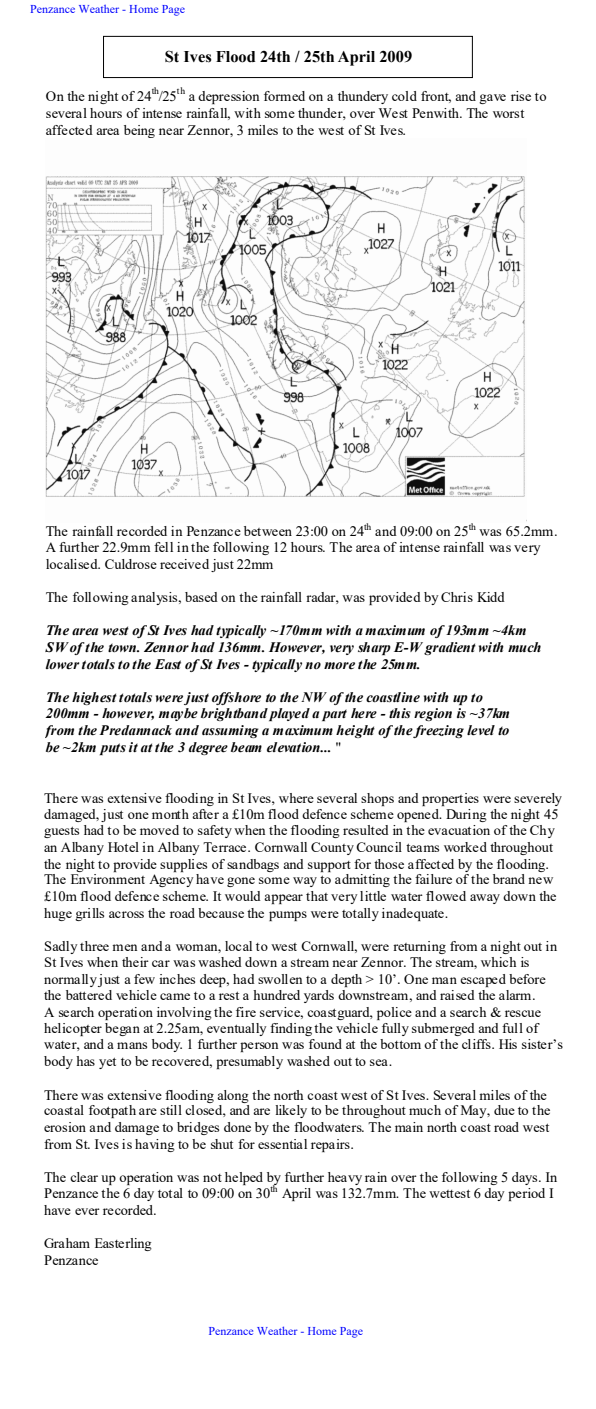
<style>
.page{position:relative;width:596px;height:1409px;background:#fff}
.page>*{position:absolute;margin:0;border:0;box-sizing:border-box;transform-origin:0 0}
.t1{font:700 16.8px "Times New Roman";color:#000}
.t2{font:700 16.4px "Times New Roman";color:#000}
.t3{font:14.4px/16.4px "Times New Roman";color:#000}
.t4{font:italic 700 14.4px/16.4px "Times New Roman";color:#000}
.t5{font:12px "Times New Roman";color:#00f}
.t6{font:700 10.8px "Times New Roman";color:#000}
.t7{font:9.6px "Times New Roman";color:#000}
.s1{font-weight:400;font-style:normal}
</style>
<div class="page">
<img style="left:46px;top:176px;width:479px;height:321px">
<div style="left:103px;top:36px;width:369px;height:42px;background:#fff;border:1px solid #000"></div>
<p class="t5" style="left:30px;top:5px;width:156px">Penzance Weather - Home Page</p>
<p class="t2" style="left:165px;top:51px;width:249px">St Ives Flood 24th / 25th April 2009</p>
<p class="t6" style="left:357px;top:53px;width:11px">th</p>
<p class="t6" style="left:387px;top:53px;width:12px">th</p>
<p class="t1" style="left:175px;top:57px;width:183px">West Cornwall Deluge 24</p>
<p class="t1" style="left:366px;top:57px;width:22px">/25</p>
<p class="t7" style="left:177px;top:87px;width:10px">th</p>
<p class="t3" style="left:46px;top:89px;width:502px;line-height:16.8px;text-indent:143px">a depression formed on a thundery cold front, and gave rise to several hours of intense rainfall, with some thunder, over West Penwith. The worst affected area being near Zennor, 3 miles to the west of St Ives.</p>
<p class="t7" style="left:152px;top:87px;width:9px">th</p>
<p class="t3" style="left:46px;top:90px;width:107px">On the night of 24</p>
<p class="t3" style="left:159px;top:90px;width:20px">/25</p>
<p class="t3" style="left:46px;top:524px;width:513px;line-height:16.8px">The rainfall recorded in Penzance between 23:00 on 24<sup>th</sup> and 09:00 on 25<sup>th</sup> was 65.2mm.<br>A further 22.9mm fell in the following 12 hours. The area of intense rainfall was very localised. Culdrose received just 22mm</p>
<p class="t3" style="left:46px;top:590px;width:460px">The following analysis, based on the rainfall radar, was provided by Chris Kidd</p>
<p class="t4" style="left:46px;top:623px;width:497px;line-height:16.8px">The area west of St Ives had typically ~170mm with a maximum of 193mm ~4km<br>SW of the town. Zennor had 136mm. However, very sharp E-W gradient with much lower totals to the East of St Ives - typically no more the 25mm.</p>
<p class="t4" style="left:46px;top:691px;width:465px">The highest totals were just offshore to the NW of the coastline with up to 200mm - however, maybe brightband played a part here - this region is ~37km from the Predannack and assuming a maximum height of the freezing level to be ~2km puts it at the 3 degree beam elevation... <span class="s1">"</span></p>
<p class="t3" style="left:44px;top:791px;width:519px">There was extensive flooding in St Ives, where several shops and properties were severely damaged, just one month after a £10m flood defence scheme opened. During the night 45 guests had to be moved to safety when the flooding resulted in the evacuation of the Chy an Albany Hotel in Albany Terrace. Cornwall County Council teams worked throughout the night to provide supplies of sandbags and support for those affected by the flooding.<br>The Environment Agency have gone some way to admitting the failure of the brand new £10m flood defence scheme. It would appear that very little water flowed away down the huge grills across the road because the pumps were totally inadequate.</p>
<p class="t3" style="left:44px;top:940px;width:520px">Sadly three men and a woman, local to west Cornwall, were returning from a night out in St Ives when their car was washed down a stream near Zennor. The stream, which is normally just a few inches deep, had swollen to a depth &gt; 10’. One man escaped before the battered vehicle came to a rest a hundred yards downstream, and raised the alarm.<br>A search operation involving the fire service, coastguard, police and a search &amp; rescue helicopter began at 2.25am, eventually finding the vehicle fully submerged and full of water, and a mans body. 1 further person was found at the bottom of the cliffs. His sister’s body has yet to be recovered, presumably washed out to sea.</p>
<p class="t3" style="left:44px;top:1088px;width:507px">There was extensive flooding along the north coast west of St Ives. Several miles of the coastal footpath are still closed, and are likely to be throughout much of May, due to the erosion and damage to bridges done by the floodwaters. The main north coast road west from St. Ives is having to be shut for essential repairs.</p>
<p class="t3" style="left:44px;top:1171px;width:514px">The clear up operation was not helped by further heavy rain over the following 5 days. In<br>Penzance the 6 day total to 09:00 on 30<sup>th</sup> April was 132.7mm. The wettest 6 day period I have ever recorded.</p>
<p class="t3" style="left:44px;top:1236px;width:109px;line-height:16.8px">Graham Easterling<br>Penzance</p>
<p class="t5" style="left:208px;top:1327px;width:156px">Penzance Weather - Home Page</p>
</div>
